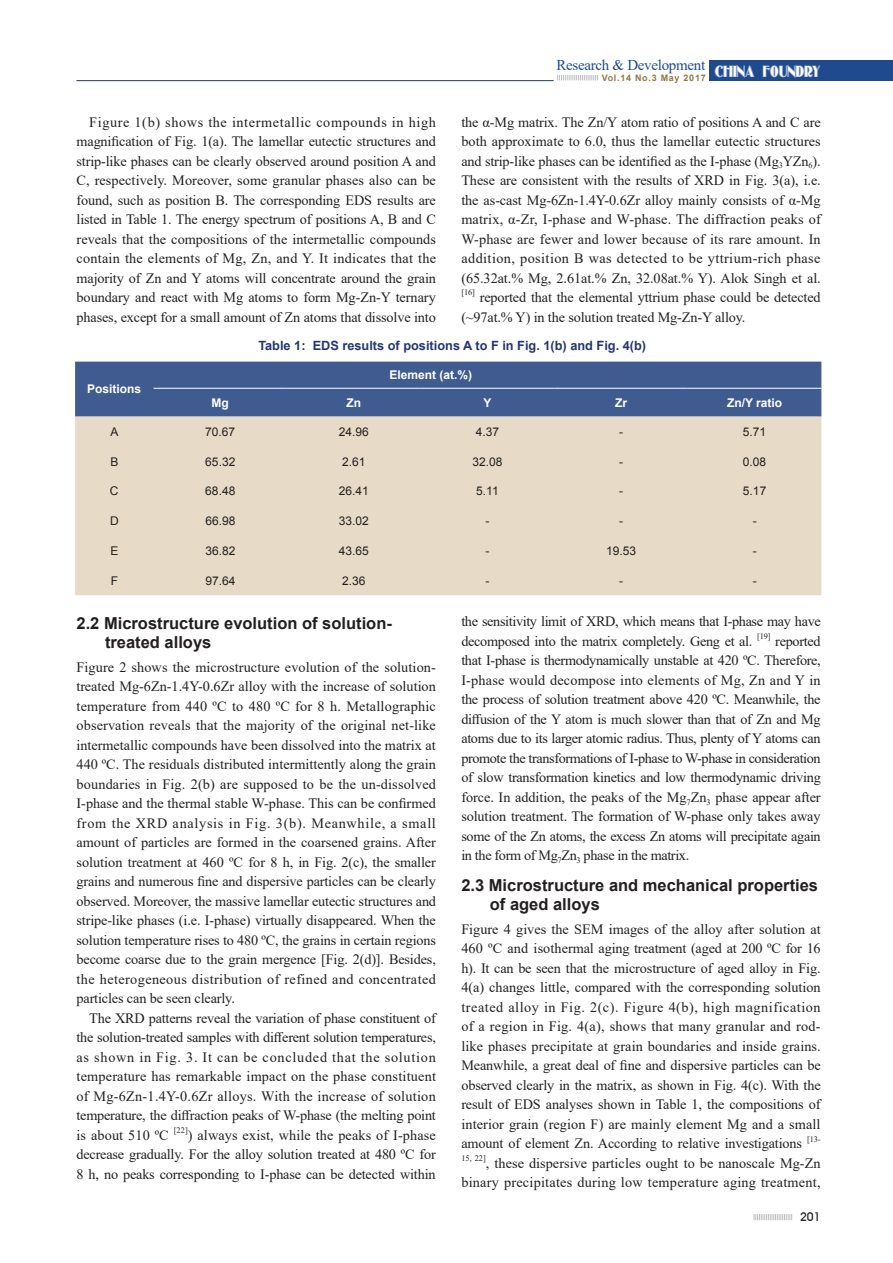
<style>
.page{position:relative;width:893px;height:1263px;background:#fff}
.page>*{position:absolute;margin:0;border:0;box-sizing:border-box;transform-origin:0 0}
._06-正文副标题{font:700 16.5px/19.5px "Arial";color:#231f20}
.t1{font:15px "Times New Roman";letter-spacing:-.02em;color:#204a8e}
._07-正文{font:14.25px/19.5px "Times New Roman";letter-spacing:-.01em;color:#231f20;text-align:justify}
._07-正文-2{font:14.25px/19.5px "Times New Roman";letter-spacing:.015em;color:#231f20;text-align:right}
._13-图片说明{font:700 12.75px "Arial";color:#253672}
._15-图中字{font:12px "Arial";color:#231f20}
._15-图中字-2{font:700 12px "Arial";color:#fff}
.t2{font:500 12px "Avant Garde IT Cby BT";color:#231f20}
.t3{font:700 9px "Arial";letter-spacing:.08em;color:#937846}
._07-正文-3{font:8.25px "Times New Roman";letter-spacing:-.005em;color:#231f20}
.s1{font-family:"Oldgate Lane Outline";font-size:15.6px;color:#fff}
</style>
<div class="page">
<svg style="left:754px;top:1214px;width:38px;height:6px"></svg>
<div style="left:709px;top:60px;width:184px;height:21px;background:#204a8e"></div>
<svg style="left:557px;top:75px;width:41px;height:5px"></svg>
<hr style="left:76px;top:80px;width:478px;height:1px;background:#253672">
<div style="left:75px;top:362px;width:746px;height:55px;background:#405b90"></div>
<div style="left:75px;top:417px;width:746px;height:178px;background:#e7dbc7"></div>
<hr style="left:154px;top:388px;width:133px;height:1px;background:#fff">
<hr style="left:287px;top:388px;width:134px;height:1px;background:#fff">
<hr style="left:421px;top:388px;width:133px;height:1px;background:#fff">
<hr style="left:554px;top:388px;width:134px;height:1px;background:#fff">
<hr style="left:688px;top:388px;width:133px;height:1px;background:#fff">
<p class="t1" style="left:556px;top:55px;width:265px">Research &amp; Development <span class="s1">CHINA FOUNDRY</span></p>
<p class="t3" style="left:602px;top:72px;width:106px">Vol.14 No.3 May 2017</p>
<p class="_07-正文" style="left:77px;top:112px;width:361px;text-indent:13px">Figure 1(b) shows the intermetallic compounds in high magnification of Fig. 1(a). The lamellar eutectic structures and strip-like phases can be clearly observed around position A and C, respectively. Moreover, some granular phases also can be found, such as position B. The corresponding EDS results are listed in Table 1. The energy spectrum of positions A, B and C reveals that the compositions of the intermetallic compounds contain the elements of Mg, Zn, and Y. It indicates that the majority of Zn and Y atoms will concentrate around the grain boundary and react with Mg atoms to form Mg-Zn-Y ternary phases, except for a small amount of Zn atoms that dissolve into</p>
<p class="_07-正文" style="left:461px;top:112px;width:361px">the α-Mg matrix. The Zn/Y atom ratio of positions A and C are both approximate to 6.0, thus the lamellar eutectic structures and strip-like phases can be identified as the I-phase (Mg<sub>3</sub>YZn<sub>6</sub>).<br>These are consistent with the results of XRD in Fig. 3(a), i.e. the as-cast Mg-6Zn-1.4Y-0.6Zr alloy mainly consists of α-Mg matrix, α-Zr, I-phase and W-phase. The diffraction peaks of W-phase are fewer and lower because of its rare amount. In addition, position B was detected to be yttrium-rich phase (65.32at.% Mg, 2.61at.% Zn, 32.08at.% Y). Alok Singh et al.</p>
<p class="_07-正文-3" style="left:461px;top:287px;width:15px">[16]</p>
<p class="_07-正文" style="left:461px;top:287px;width:361px;text-indent:18px">reported that the elemental yttrium phase could be detected (~97at.% Y) in the solution treated Mg-Zn-Y alloy.</p>
<p class="_13-图片说明" style="left:258px;top:337px;width:389px">Table 1: EDS results of positions A to F in Fig. 1(b) and Fig. 4(b)</p>
<p class="_15-图中字-2" style="left:87px;top:381px;width:56px">Positions</p>
<p class="_15-图中字-2" style="left:389px;top:367px;width:84px">Element (at.%)</p>
<p class="_15-图中字-2" style="left:212px;top:394px;width:19px">Mg</p>
<p class="_15-图中字-2" style="left:347px;top:394px;width:16px">Zn</p>
<p class="_15-图中字-2" style="left:484px;top:394px;width:10px">Y</p>
<p class="_15-图中字-2" style="left:615px;top:394px;width:14px">Zr</p>
<p class="_15-图中字-2" style="left:727px;top:394px;width:57px">Zn/Y ratio</p>
<p class="_15-图中字" style="left:111px;top:424px;width:10px">A</p>
<p class="_15-图中字" style="left:205px;top:424px;width:32px">70.67</p>
<p class="_15-图中字" style="left:339px;top:424px;width:32px">24.96</p>
<p class="_15-图中字" style="left:476px;top:424px;width:25px">4.37</p>
<p class="_15-图中字" style="left:619px;top:424px;width:5px">-</p>
<p class="_15-图中字" style="left:743px;top:424px;width:25px">5.71</p>
<p class="_15-图中字" style="left:110px;top:453px;width:10px">B</p>
<p class="_15-图中字" style="left:205px;top:453px;width:32px">65.32</p>
<p class="_15-图中字" style="left:342px;top:453px;width:25px">2.61</p>
<p class="_15-图中字" style="left:472px;top:453px;width:32px">32.08</p>
<p class="_15-图中字" style="left:619px;top:453px;width:5px">-</p>
<p class="_15-图中字" style="left:743px;top:453px;width:25px">0.08</p>
<p class="_15-图中字" style="left:110px;top:483px;width:10px">C</p>
<p class="_15-图中字" style="left:205px;top:483px;width:32px">68.48</p>
<p class="_15-图中字" style="left:339px;top:483px;width:32px">26.41</p>
<p class="_15-图中字" style="left:476px;top:483px;width:24px">5.11</p>
<p class="_15-图中字" style="left:619px;top:483px;width:5px">-</p>
<p class="_15-图中字" style="left:743px;top:483px;width:25px">5.17</p>
<p class="_15-图中字" style="left:110px;top:513px;width:10px">D</p>
<p class="_15-图中字" style="left:205px;top:513px;width:32px">66.98</p>
<p class="_15-图中字" style="left:339px;top:513px;width:32px">33.02</p>
<p class="_15-图中字" style="left:485px;top:513px;width:5px">-</p>
<p class="_15-图中字" style="left:619px;top:513px;width:5px">-</p>
<p class="_15-图中字" style="left:753px;top:513px;width:5px">-</p>
<p class="_15-图中字" style="left:110px;top:543px;width:10px">E</p>
<p class="_15-图中字" style="left:205px;top:543px;width:32px">36.82</p>
<p class="_15-图中字" style="left:339px;top:543px;width:32px">43.65</p>
<p class="_15-图中字" style="left:485px;top:543px;width:5px">-</p>
<p class="_15-图中字" style="left:606px;top:543px;width:32px">19.53</p>
<p class="_15-图中字" style="left:753px;top:543px;width:5px">-</p>
<p class="_15-图中字" style="left:111px;top:573px;width:9px">F</p>
<p class="_15-图中字" style="left:205px;top:573px;width:32px">97.64</p>
<p class="_15-图中字" style="left:342px;top:573px;width:25px">2.36</p>
<p class="_15-图中字" style="left:485px;top:573px;width:5px">-</p>
<p class="_15-图中字" style="left:619px;top:573px;width:5px">-</p>
<p class="_15-图中字" style="left:753px;top:573px;width:5px">-</p>
<p class="_06-正文副标题" style="left:105px;top:614px;width:288px;text-indent:-28px">2.2 Microstructure evolution of solution&shy;treated alloys</p>
<p class="_07-正文" style="left:77px;top:657px;width:361px">Figure 2 shows the microstructure evolution of the solution&shy;treated Mg-6Zn-1.4Y-0.6Zr alloy with the increase of solution temperature from 440 ºC to 480 ºC for 8 h. Metallographic observation reveals that the majority of the original net-like intermetallic compounds have been dissolved into the matrix at 440 ºC. The residuals distributed intermittently along the grain boundaries in Fig. 2(b) are supposed to be the un-dissolved I-phase and the thermal stable W-phase. This can be confirmed from the XRD analysis in Fig. 3(b). Meanwhile, a small amount of particles are formed in the coarsened grains. After solution treatment at 460 ºC for 8 h, in Fig. 2(c), the smaller grains and numerous fine and dispersive particles can be clearly observed. Moreover, the massive lamellar eutectic structures and stripe-like phases (i.e. I-phase) virtually disappeared. When the solution temperature rises to 480 ºC, the grains in certain regions become coarse due to the grain mergence [Fig. 2(d)]. Besides, the heterogeneous distribution of refined and concentrated particles can be seen clearly.</p>
<p class="_07-正文" style="left:77px;top:1008px;width:361px;text-indent:13px">The XRD patterns reveal the variation of phase constituent of the solution-treated samples with different solution temperatures, as shown in Fig. 3. It can be concluded that the solution temperature has remarkable impact on the phase constituent of Mg-6Zn-1.4Y-0.6Zr alloys. With the increase of solution temperature, the diffraction peaks of W-phase (the melting point is about 510 ºC</p>
<p class="_07-正文-3" style="left:174px;top:1124px;width:16px">[22]</p>
<p class="_07-正文" style="left:77px;top:1125px;width:361px;text-indent:111px">) always exist, while the peaks of I-phase decrease gradually. For the alloy solution treated at 480 ºC for 8 h, no peaks corresponding to I-phase can be detected within</p>
<p class="_07-正文" style="left:461px;top:611px;width:361px">the sensitivity limit of XRD, which means that I-phase may have decomposed into the matrix completely. Geng et al.</p>
<p class="_07-正文-3" style="left:757px;top:630px;width:15px">[19]</p>
<p class="_07-正文" style="left:461px;top:631px;width:361px;text-indent:314px">reported that I-phase is thermodynamically unstable at 420 ºC. Therefore, I-phase would decompose into elements of Mg, Zn and Y in the process of solution treatment above 420 ºC. Meanwhile, the diffusion of the Y atom is much slower than that of Zn and Mg atoms due to its larger atomic radius. Thus, plenty of Y atoms can promote the transformations of I-phase to W-phase in consideration of slow transformation kinetics and low thermodynamic driving force. In addition, the peaks of the Mg<sub>7</sub>Zn<sub>3</sub> phase appear after solution treatment. The formation of W-phase only takes away some of the Zn atoms, the excess Zn atoms will precipitate again in the form of Mg<sub>7</sub>Zn<sub>3</sub> phase in the matrix.</p>
<p class="_06-正文副标题" style="left:490px;top:876px;width:330px;text-indent:-28px">2.3 Microstructure and mechanical properties of aged alloys</p>
<p class="_07-正文" style="left:461px;top:919px;width:361px">Figure 4 gives the SEM images of the alloy after solution at 460 ºC and isothermal aging treatment (aged at 200 ºC for 16 h). It can be seen that the microstructure of aged alloy in Fig.<br>4(a) changes little, compared with the corresponding solution treated alloy in Fig. 2(c). Figure 4(b), high magnification of a region in Fig. 4(a), shows that many granular and rod&shy;like phases precipitate at grain boundaries and inside grains.<br>Meanwhile, a great deal of fine and dispersive particles can be observed clearly in the matrix, as shown in Fig. 4(c). With the result of EDS analyses shown in Table 1, the compositions of interior grain (region F) are mainly element Mg and a small amount of element Zn. According to relative investigations</p>
<p class="_07-正文-3" style="left:807px;top:1133px;width:15px">[13-</p>
<p class="_07-正文-3" style="left:461px;top:1152px;width:26px">15, 22]</p>
<p class="_07-正文-2" style="left:461px;top:1153px;width:361px">, these dispersive particles ought to be nanoscale Mg-Zn binary precipitates during low temperature aging treatment,</p>
<p class="t2" style="left:800px;top:1209px;width:22px">201</p>
</div>
